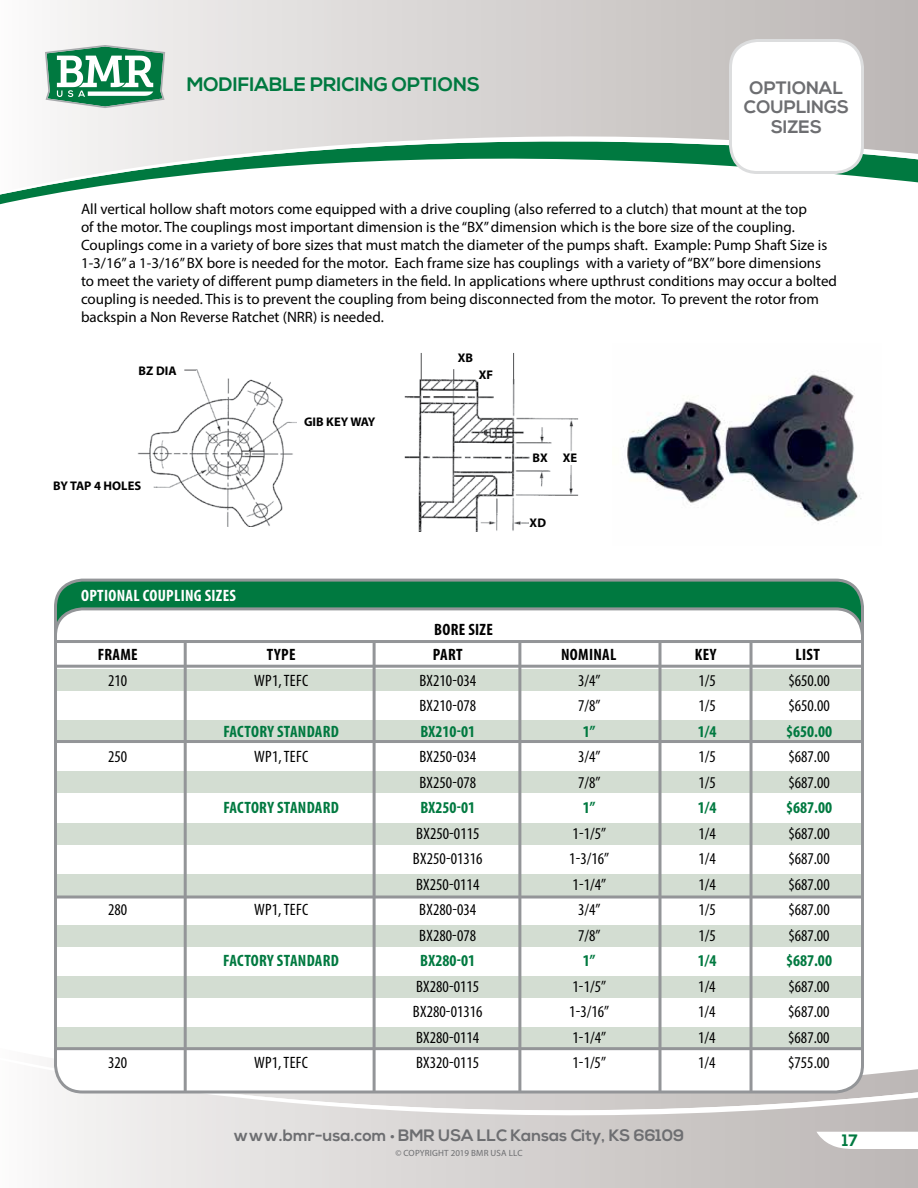
<style>
.page{position:relative;width:918px;height:1188px;background:#fff}
.page>*{position:absolute;margin:0;border:0;box-sizing:border-box;transform-origin:0 0}
.t1{font:700 19.5px "Nexa";color:#007940}
.t2{font:700 18px/19.5px "Nexa";color:#6d6e71;text-align:center}
.t3{font:condensed 16.5px "Myriad Pro";color:#000}
.t4{font:700 condensed 16.5px "Myriad Pro";letter-spacing:.005em;color:#007940}
.t5{font:700 16.5px "Nexa";color:#6d6e71}
.t6{font:700 condensed 16.5px "Myriad Pro";letter-spacing:.02em;color:#000}
.t7{font:700 condensed 16.5px "Myriad Pro";letter-spacing:.02em;color:#fff}
.t8{font:700 16.5px "Nexa";color:#007940}
.t9{font:15px/18px "Myriad Pro";color:#000}
.t10{font:700 12.6px "Myriad Pro";color:#000}
.t11{font:9px "Myriad Pro";letter-spacing:.02em;color:#6d6e71}
.s1{font-family:"Myriad Pro";font-weight:400}
</style>
<div class="page">
<svg style="left:54px;top:1157px;width:864px;height:31px;background:#d7d3d2"></svg>
<svg style="left:54px;top:1069px;width:864px;height:88px;background:#dad7d6"></svg>
<svg style="left:57px;top:0;width:861px;height:95px;background:#d6d3d2"></svg>
<svg style="left:0;top:95px;width:918px;height:104px"></svg>
<svg style="left:816px;top:1132px;width:102px;height:17px"></svg>
<div style="left:730px;top:40px;width:132px;height:132px;background:#fff;border-radius:27px"></div>
<div style="left:729px;top:39px;width:135px;height:135px;border:3px solid #dcddde;border-radius:27px"></div>
<svg style="left:45px;top:45px;width:120px;height:63px"></svg>
<div style="left:56px;top:580px;width:806px;height:86px;background:#007940;border-radius:27px"></div>
<div style="left:54px;top:579px;width:810px;height:89px;border:3px solid #939598;border-radius:27px"></div>
<div style="left:56px;top:609px;width:806px;height:483px;background:#fff;border-radius:27px"></div>
<div style="left:54px;top:607px;width:810px;height:487px;border:3px solid #939598;border-radius:27px"></div>
<hr style="left:54px;top:640px;width:810px;height:3px;background:#939598">
<hr style="left:54px;top:665px;width:810px;height:3px;background:#939598">
<div style="left:57px;top:669px;width:804px;height:21px;background:#d3ddd2"></div>
<div style="left:57px;top:823px;width:804px;height:21px;background:#d3ddd2"></div>
<div style="left:57px;top:771px;width:804px;height:22px;background:#d3ddd2"></div>
<div style="left:57px;top:925px;width:804px;height:22px;background:#d3ddd2"></div>
<div style="left:57px;top:1027px;width:804px;height:22px;background:#d3ddd2"></div>
<div style="left:57px;top:720px;width:804px;height:22px;background:#d3ddd2"></div>
<div style="left:57px;top:874px;width:804px;height:22px;background:#d3ddd2"></div>
<div style="left:57px;top:976px;width:804px;height:22px;background:#d3ddd2"></div>
<hr style="left:750px;top:643px;width:3px;height:449px;background:#939598">
<svg style="left:658px;top:643px;width:4px;height:449px;background:#a8abac"></svg>
<hr style="left:518px;top:643px;width:3px;height:449px;background:#939598">
<hr style="left:373px;top:643px;width:3px;height:449px;background:#939598">
<hr style="left:184px;top:643px;width:3px;height:449px;background:#939598">
<hr style="left:54px;top:740px;width:810px;height:3px;background:#939598">
<hr style="left:54px;top:896px;width:810px;height:3px;background:#939598">
<hr style="left:54px;top:1047px;width:810px;height:3px;background:#939598">
<img style="left:404px;top:380px;width:175px;height:152px">
<div style="left:533px;top:453px;width:17px;height:12px;background:#fff"></div>
<div style="left:563px;top:453px;width:17px;height:12px;background:#fff"></div>
<div style="left:530px;top:517px;width:17px;height:12px;background:#fff"></div>
<div style="left:479px;top:369px;width:17px;height:12px;background:#fff"></div>
<svg style="left:421px;top:353px;width:1px;height:27px"></svg>
<hr style="left:513px;top:353px;width:1px;height:31px;background:#58595b">
<svg style="left:453px;top:369px;width:1px;height:15px"></svg>
<img style="left:137px;top:370px;width:160px;height:157px">
<svg style="left:184px;top:370px;width:12px;height:1px"></svg>
<img style="left:623px;top:374px;width:239px;height:148px">
<h1 class="t1" style="left:187px;top:73px;width:295px">MODIFIABLE PRICING OPTIONS</h1>
<p class="t2" style="left:744px;top:78px;width:107px">OPTIONAL<br>COUPLINGS<br>SIZES</p>
<p class="t9" style="left:81px;top:199px;width:758px">All vertical hollow shaft motors come equipped with a drive coupling (also referred to a clutch) that mount at the top<br>of the motor. The couplings most important dimension is the “BX” dimension which is the bore size of the coupling.<br>Couplings come in a variety of bore sizes that must match the diameter of the pumps shaft. Example: Pump Shaft Size is 1-3/16” a 1-3/16” BX bore is needed for the motor. Each frame size has couplings with a variety of “BX” bore dimensions to meet the variety of different pump diameters in the field. In applications where upthrust conditions may occur a bolted coupling is needed. This is to prevent the coupling from being disconnected from the motor. To prevent the rotor from backspin a Non Reverse Ratchet (NRR) is needed.</p>
<p class="t10" style="left:139px;top:362px;width:39px">BZ DIA</p>
<p class="t10" style="left:53px;top:478px;width:89px">BY TAP 4 HOLES</p>
<p class="t7" style="left:81px;top:585px;width:156px">OPTIONAL COUPLING SIZES</p>
<p class="t10" style="left:304px;top:414px;width:73px">GIB KEY WAY</p>
<p class="t10" style="left:458px;top:350px;width:17px">XB</p>
<p class="t10" style="left:479px;top:366px;width:16px">XF</p>
<p class="t10" style="left:533px;top:450px;width:46px">BX XE</p>
<p class="t10" style="left:530px;top:514px;width:18px">XD</p>
<p class="t6" style="left:434px;top:619px;width:60px">BORE SIZE</p>
<p class="t6" style="left:98px;top:644px;width:42px">FRAME</p>
<p class="t6" style="left:267px;top:644px;width:30px">TYPE</p>
<p class="t6" style="left:433px;top:644px;width:31px">PART</p>
<p class="t6" style="left:561px;top:644px;width:57px">NOMINAL</p>
<p class="t6" style="left:695px;top:644px;width:23px">KEY</p>
<p class="t6" style="left:796px;top:644px;width:26px">LIST</p>
<p class="t3" style="left:108px;top:670px;width:21px">210</p>
<p class="t3" style="left:254px;top:670px;width:56px">WP1, TEFC</p>
<p class="t3" style="left:419px;top:670px;width:58px">BX210-034</p>
<p class="t3" style="left:578px;top:670px;width:24px">3/4”</p>
<p class="t3" style="left:698px;top:670px;width:19px">1/5</p>
<p class="t3" style="left:788px;top:670px;width:43px">$650.00</p>
<p class="t3" style="left:419px;top:696px;width:58px">BX210-078</p>
<p class="t3" style="left:578px;top:696px;width:24px">7/8”</p>
<p class="t3" style="left:698px;top:696px;width:19px">1/5</p>
<p class="t3" style="left:788px;top:696px;width:43px">$650.00</p>
<p class="t4" style="left:223px;top:721px;width:117px">FACTORY STANDARD</p>
<p class="t4" style="left:420px;top:721px;width:56px">BX210-01</p>
<p class="t4" style="left:583px;top:721px;width:14px">1”</p>
<p class="t4" style="left:698px;top:721px;width:20px">1/4</p>
<p class="t4" style="left:786px;top:721px;width:48px">$650.00</p>
<p class="t3" style="left:108px;top:747px;width:21px">250</p>
<p class="t3" style="left:254px;top:747px;width:56px">WP1, TEFC</p>
<p class="t3" style="left:419px;top:747px;width:58px">BX250-034</p>
<p class="t3" style="left:578px;top:747px;width:24px">3/4”</p>
<p class="t3" style="left:698px;top:747px;width:19px">1/5</p>
<p class="t3" style="left:788px;top:747px;width:43px">$687.00</p>
<p class="t3" style="left:419px;top:772px;width:58px">BX250-078</p>
<p class="t3" style="left:578px;top:772px;width:24px">7/8”</p>
<p class="t3" style="left:698px;top:772px;width:19px">1/5</p>
<p class="t3" style="left:788px;top:772px;width:43px">$687.00</p>
<p class="t4" style="left:223px;top:797px;width:117px">FACTORY STANDARD</p>
<p class="t4" style="left:420px;top:797px;width:56px">BX250-01</p>
<p class="t4" style="left:583px;top:797px;width:14px">1”</p>
<p class="t4" style="left:698px;top:797px;width:20px">1/4</p>
<p class="t4" style="left:786px;top:797px;width:48px">$687.00</p>
<p class="t3" style="left:416px;top:823px;width:65px">BX250-0115</p>
<p class="t3" style="left:573px;top:823px;width:35px">1-1/5”</p>
<p class="t3" style="left:698px;top:823px;width:19px">1/4</p>
<p class="t3" style="left:788px;top:823px;width:43px">$687.00</p>
<p class="t3" style="left:413px;top:849px;width:71px">BX250-01316</p>
<p class="t3" style="left:569px;top:849px;width:42px">1-3/16”</p>
<p class="t3" style="left:698px;top:849px;width:19px">1/4</p>
<p class="t3" style="left:788px;top:849px;width:43px">$687.00</p>
<p class="t3" style="left:416px;top:874px;width:65px">BX250-0114</p>
<p class="t3" style="left:572px;top:874px;width:35px">1-1/4”</p>
<p class="t3" style="left:698px;top:874px;width:19px">1/4</p>
<p class="t3" style="left:788px;top:874px;width:43px">$687.00</p>
<p class="t3" style="left:108px;top:900px;width:21px">280</p>
<p class="t3" style="left:254px;top:900px;width:56px">WP1, TEFC</p>
<p class="t3" style="left:419px;top:900px;width:58px">BX280-034</p>
<p class="t3" style="left:578px;top:900px;width:24px">3/4”</p>
<p class="t3" style="left:698px;top:900px;width:19px">1/5</p>
<p class="t3" style="left:788px;top:900px;width:43px">$687.00</p>
<p class="t3" style="left:419px;top:925px;width:58px">BX280-078</p>
<p class="t3" style="left:578px;top:925px;width:24px">7/8”</p>
<p class="t3" style="left:698px;top:925px;width:19px">1/5</p>
<p class="t3" style="left:788px;top:925px;width:43px">$687.00</p>
<p class="t4" style="left:223px;top:950px;width:117px">FACTORY STANDARD</p>
<p class="t4" style="left:420px;top:950px;width:56px">BX280-01</p>
<p class="t4" style="left:583px;top:950px;width:14px">1”</p>
<p class="t4" style="left:698px;top:950px;width:20px">1/4</p>
<p class="t4" style="left:786px;top:950px;width:48px">$687.00</p>
<p class="t3" style="left:416px;top:976px;width:65px">BX280-0115</p>
<p class="t3" style="left:572px;top:976px;width:35px">1-1/5”</p>
<p class="t3" style="left:698px;top:976px;width:19px">1/4</p>
<p class="t3" style="left:788px;top:976px;width:43px">$687.00</p>
<p class="t3" style="left:413px;top:1002px;width:71px">BX280-01316</p>
<p class="t3" style="left:569px;top:1002px;width:42px">1-3/16”</p>
<p class="t3" style="left:698px;top:1002px;width:19px">1/4</p>
<p class="t3" style="left:788px;top:1002px;width:43px">$687.00</p>
<p class="t3" style="left:416px;top:1027px;width:65px">BX280-0114</p>
<p class="t3" style="left:572px;top:1027px;width:35px">1-1/4”</p>
<p class="t3" style="left:698px;top:1027px;width:19px">1/4</p>
<p class="t3" style="left:788px;top:1027px;width:43px">$687.00</p>
<p class="t3" style="left:108px;top:1053px;width:21px">320</p>
<p class="t3" style="left:254px;top:1053px;width:56px">WP1, TEFC</p>
<p class="t3" style="left:416px;top:1053px;width:65px">BX320-0115</p>
<p class="t3" style="left:572px;top:1053px;width:35px">1-1/5”</p>
<p class="t3" style="left:698px;top:1053px;width:19px">1/4</p>
<p class="t3" style="left:788px;top:1053px;width:43px">$755.00</p>
<p class="t5" style="left:234px;top:1126px;width:452px">www.bmr-usa.com <span class="s1">•</span> BMR USA LLC Kansas City, KS 66109</p>
<p class="t11" style="left:395px;top:1147px;width:129px">© COPYRIGHT 2019 BMR USA LLC</p>
<p class="t8" style="left:842px;top:1130px;width:17px">17</p>
</div>
